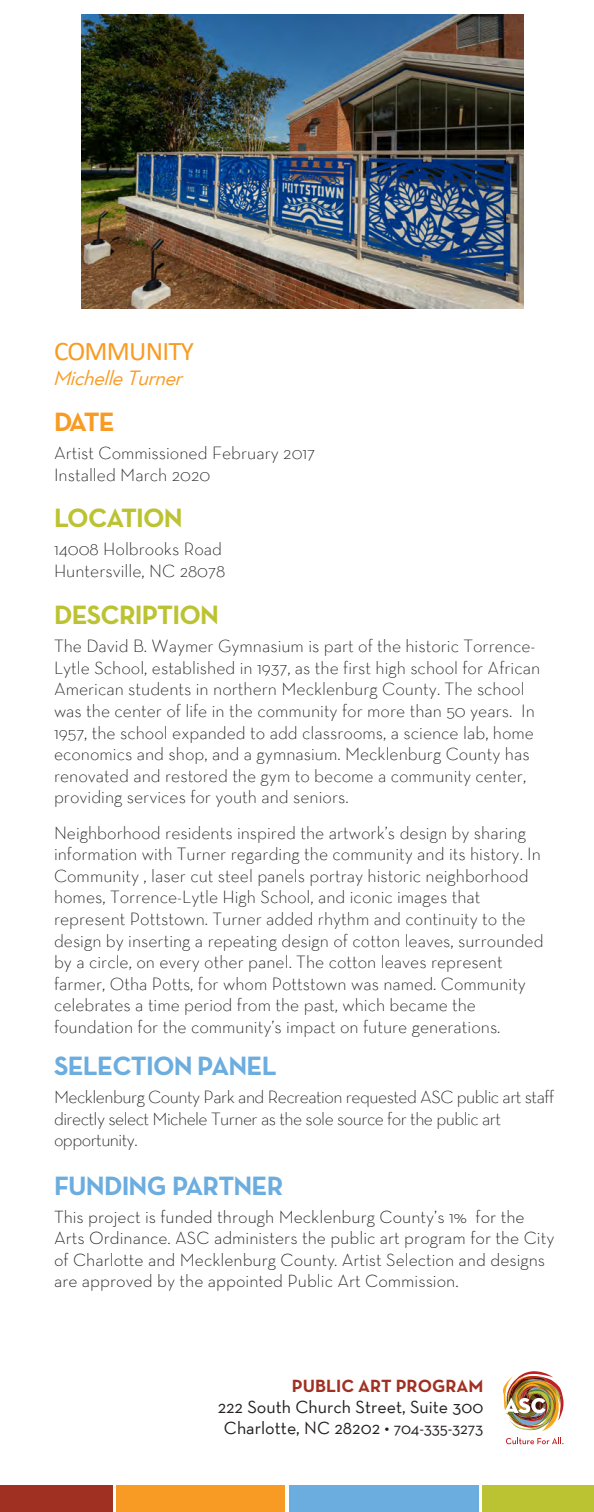
<style>
.page{position:relative;width:594px;height:1512px;background:#fff}
.page>*{position:absolute;margin:0;border:0;box-sizing:border-box;transform-origin:0 0}
.t1{font:700 27px "Neutra Text Exp";letter-spacing:-.03em;color:#6caddf}
.t2{font:700 27px "Neutra Text Exp";letter-spacing:-.03em;color:#bcc332}
.t3{font:27px "Calibri";letter-spacing:-.03em;color:#f89b24}
.t4{font:700 27px "Neutra Text Exp";color:#f89b24}
.t5{font:italic 21px "Neutra Text";color:#f89b24}
.t6{font:300 18px/21.6px "Neutra Text";color:#231f20}
.t7{font:300 18px/21.6px "Neutra Text Exp";color:#231f20}
.t8{font:300 18px/21.6px "Neutra Text";letter-spacing:-.03em;color:#231f20}
.t9{font:18px/20.9px "Neutra Text";color:#231f20;text-align:center}
.t10{font:700 18px "Neutra Text Exp";color:#a03022}
.s1{font-size:16.5px}
</style>
<div class="page">
<div style="left:117px;top:1485px;width:168px;height:27px;background:#f89b24"></div>
<div style="left:289px;top:1485px;width:190px;height:27px;background:#6caddf"></div>
<div style="left:483px;top:1485px;width:111px;height:27px;background:#bcc332"></div>
<div style="left:0;top:1485px;width:112px;height:27px;background:#a03022"></div>
<svg style="left:506px;top:1438px;width:57px;height:6px"></svg>
<img style="left:503px;top:1371px;width:61px;height:60px">
<img style="left:82px;top:14px;width:442px;height:295px">
<h1 class="t3" style="left:54px;top:332px;width:141px">COMMUNITY</h1>
<p class="t5" style="left:53px;top:365px;width:138px">MichelleTurner</p>
<h1 class="t4" style="left:54px;top:404px;width:62px">DATE</h1>
<p class="t6" style="left:54px;top:442px;width:263px">Artist Commissioned February 2017<br>Installed March 2020</p>
<h1 class="t2" style="left:54px;top:500px;width:130px">LOCATION</h1>
<p class="t6" style="left:54px;top:538px;width:173px">14008 Holbrooks Road<br>Huntersville, NC 28078</p>
<h1 class="t2" style="left:54px;top:597px;width:167px">DESCRIPTION</h1>
<p class="t6" style="left:54px;top:635px;width:488px">The David B. Waymer Gymnasium is part of the historic Torrence-Lytle School, established in 1937, as the first high school for African American students in northern Mecklenburg County. The school was the center of life in the community for more than 50 years. In 1957, the school expanded to add classrooms, a science lab, home economics and shop, and a gymnasium. Mecklenburg County has renovated and restored the gym to become a community center, providing services for youth and seniors.</p>
<p class="t6" style="left:54px;top:821px;width:491px">Neighborhood residents inspired the artwork’s design by sharing information with Turner regarding the community and its history. In Community , laser cut steel panels portray historic neighborhood homes, Torrence-Lytle High School, and iconic images that represent Pottstown. Turner added rhythm and continuity to the design by inserting a repeating design of cotton leaves, surrounded by a circle, on every other panel. The cotton leaves represent farmer, Otha Potts, for whom Pottstown was named. Community celebrates a time period from the past, which became the foundation for the community’s impact on future generations.</p>
<h1 class="t1" style="left:54px;top:1048px;width:224px">SELECTION PANEL</h1>
<p class="t8" style="left:54px;top:1086px;width:502px">Mecklenburg County Park and Recreation requested ASC public art staff directly select Michele Turner as the sole source for the public art opportunity.</p>
<h1 class="t1" style="left:54px;top:1168px;width:231px">FUNDING PARTNER</h1>
<p class="t7" style="left:54px;top:1205px;width:502px">This project is funded through Mecklenburg County’s 1% for the Arts Ordinance. ASC administers the public art program for the City of Charlotte and Mecklenburg County. Artist Selection and designs are approved by the appointed Public Art Commission.</p>
<p class="t10" style="left:292px;top:1374px;width:193px">PUBLIC ART PROGRAM</p>
<p class="t9" style="left:218px;top:1396px;width:267px">222 South Church Street, Suite 300<br>Charlotte, NC 28202 • <span class="s1">704-335-3273</span></p>
</div>
